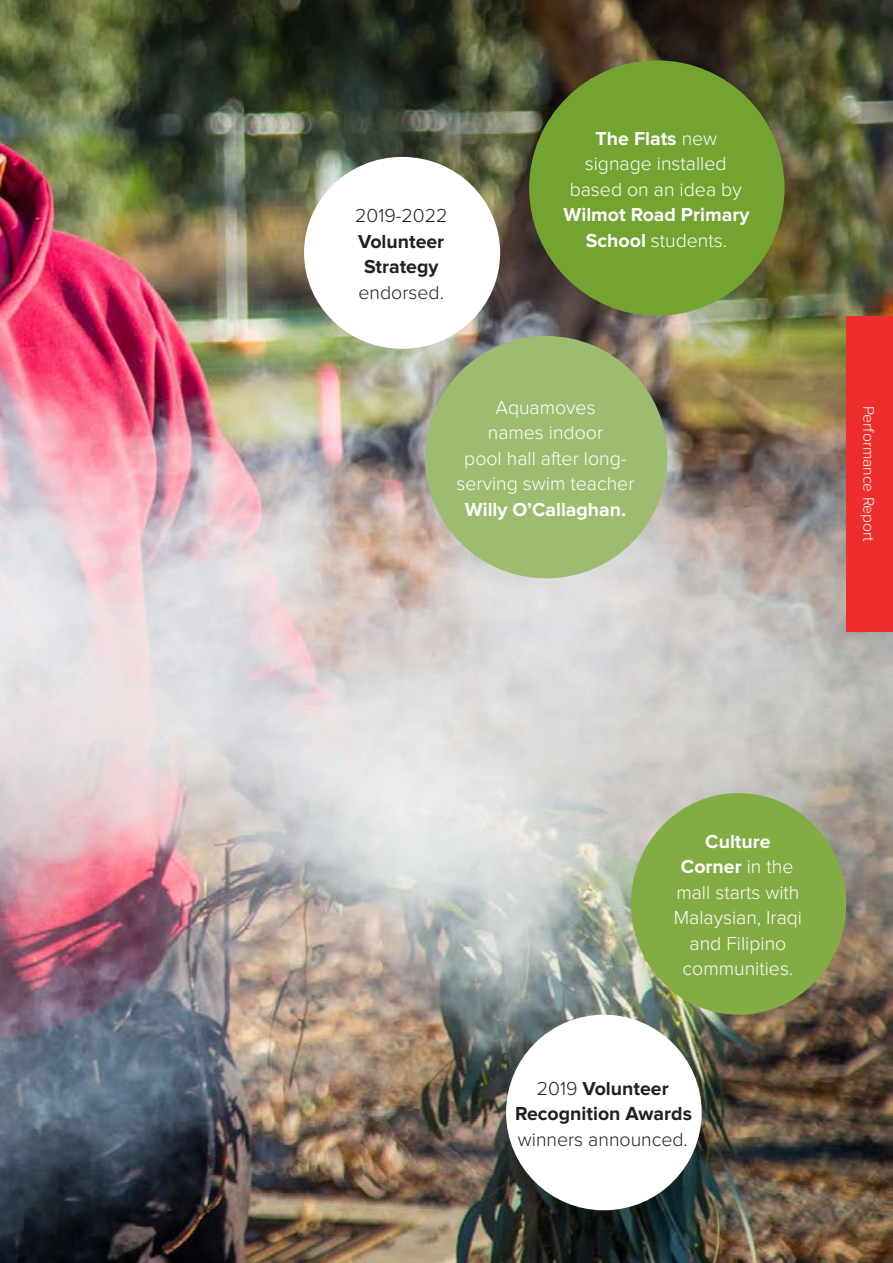
<style>
.page{position:relative;width:893px;height:1263px;background:#fff}
.page>*{position:absolute;margin:0;border:0;box-sizing:border-box;transform-origin:0 0}
.body_bubble{font:300 19.5px/25.5px "Proxima Nova";color:#fff;text-align:center}
.body_bubble-2{font:700 19.5px/25.5px "Proxima Nova";color:#231f20;text-align:center}
.body_bubble-3{font:300 19.5px/25.5px "Proxima Nova";color:#231f20}
.Body{font:300 15.75px "Proxima Nova";color:#fff}
.s1{font-weight:700}
.s2{font-weight:300}
</style>
<div class="page">
<img style="left:0;top:0;width:893px;height:1263px">
<div style="left:846px;top:316px;width:47px;height:315px;background:#ee2e2c"></div>
<div style="left:529px;top:60px;width:255px;height:256px;background:#73a432;border-radius:50%"></div>
<div style="left:304px;top:157px;width:196px;height:192px;background:#fff;border-radius:50%"></div>
<div style="left:506px;top:1015px;width:196px;height:195px;background:#fff;border-radius:50%"></div>
<div style="left:631px;top:793px;width:215px;height:222px;background:#83ac45;border-radius:50%"></div>
<div style="left:425px;top:336px;width:242px;height:242px;background:#9dbc6f;border-radius:50%"></div>
<p class="body_bubble-3" style="left:355px;top:204px;width:94px">2019-2022<br><span class="s1">Volunteer<br>Strategy </span>endorsed.</p>
<p class="body_bubble" style="left:564px;top:126px;width:187px"><span class="s1">The Flats</span> new signage installed based on an idea by<br><span class="s1">Wilmot Road Primary<br>School</span> students.</p>
<p class="body_bubble" style="left:456px;top:395px;width:179px">Aquamoves<br>names indoor<br>pool hall after long&shy;serving swim teacher<br><span class="s1">Willy O’Callaghan.</span></p>
<p class="Body" style="left:876px;top:406px;width:137px;rotate:90deg">Performance Report</p>
<p class="body_bubble" style="left:674px;top:829px;width:130px"><span class="s1">Culture<br>Corner</span> in the mall starts with<br>Malaysian, Iraqi and Filipino communities.</p>
<p class="body_bubble-2" style="left:515px;top:1076px;width:178px"><span class="s2">2019</span> Volunteer<br>Recognition Awards <span class="s2">winners announced.</span></p>
</div>
